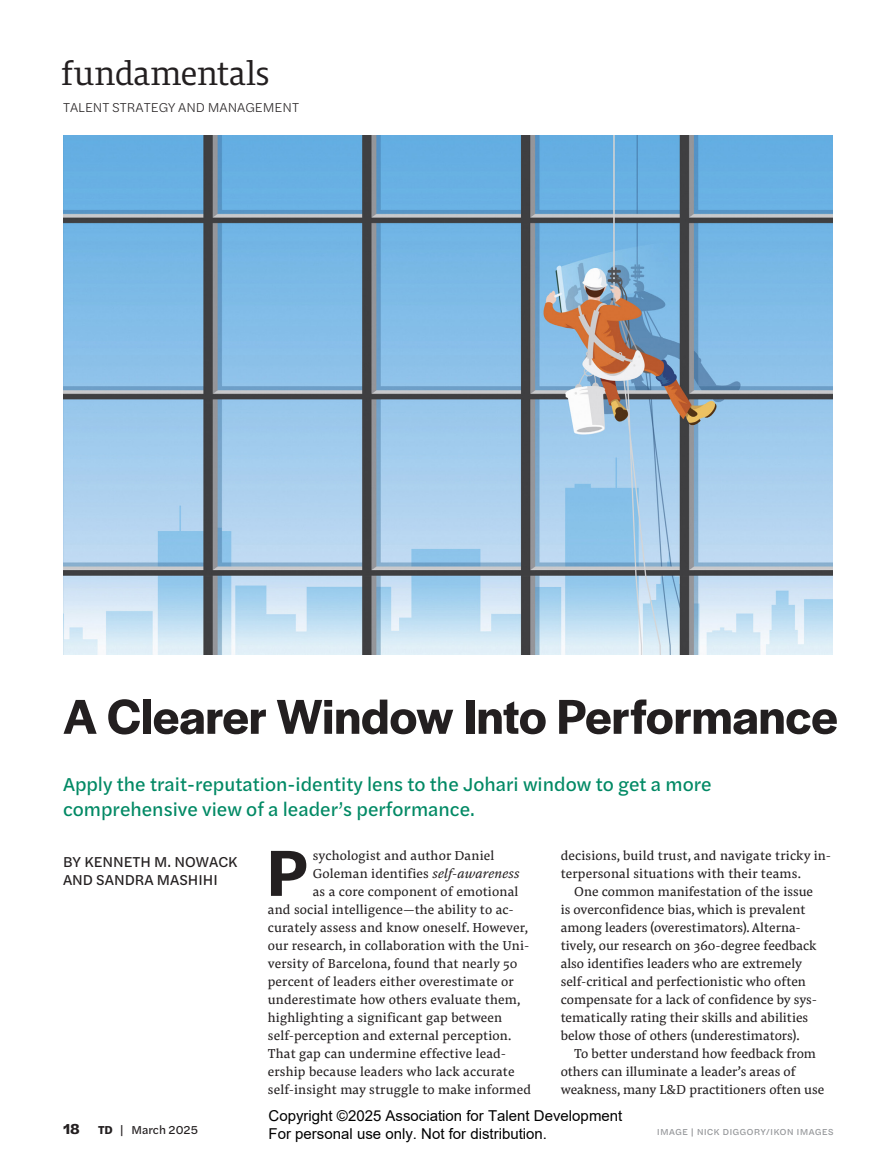
<style>
.page{position:relative;width:891px;height:1175px;background:#fff}
.page>*{position:absolute;margin:0;border:0;box-sizing:border-box;transform-origin:0 0}
.t1{font:600 67.65px "Halyard Display";color:#231f20}
.t2{font:600 51px "Halyard Display";color:#231f20}
.t3{font:34.35px "Harrison Serif Pro";color:#231f20}
.t4{font:19.5px/25.5px "Halyard Text";color:#008964}
.t5{font:15px/18px "Arial";color:#000}
.t6{font:15px/18px "Halyard Text";color:#231f20}
.t7{font:700 15px "Halyard Text";color:#231f20}
.t8{font:13.5px/18px "Pensum Pro";letter-spacing:.005em;color:#231f20}
.t9{font:300 13.5px "Halyard Text";color:#231f20}
.t10{font:12px "Halyard Text";color:#231f20}
.t11{font:9px "Halyard Micro";color:#939598}
.s1{font-style:italic}
.s2{font-weight:700}
</style>
<div class="page">
<img style="left:63px;top:135px;width:769px;height:519px">
<h3 class="t3" style="left:62px;top:48px;width:209px">fundamentals</h3>
<p class="t9" style="left:63px;top:98px;width:238px">TALENT STRATEGY AND MANAGEMENT</p>
<h2 class="t2" style="left:63px;top:680px;width:776px">A Clearer Window Into Performance</h2>
<h3 class="t4" style="left:63px;top:770px;width:650px">Apply the trait-reputation-identity lens to the Johari window to get a more comprehensive view of a leader’s performance.</h3>
<p class="t6" style="left:63px;top:852px;width:176px">BY KENNETH M. NOWACK<br>AND SANDRA MASHIHI</p>
<p class="t8" style="left:561px;top:846px;width:272px">decisions, build trust, and navigate tricky in&shy;terpersonal situations with their teams.</p>
<p class="t8" style="left:561px;top:882px;width:258px;text-indent:14px">One common manifestation of the issue is overconfidence bias, which is prevalent among leaders (overestimators). Alterna&shy;tively, our research on 360-degree feedback also identifies leaders who are extremely self-critical and perfectionistic who often compensate for a lack of confidence by sys&shy;tematically rating their skills and abilities below those of others (underestimators).</p>
<p class="t8" style="left:561px;top:1044px;width:265px;text-indent:14px">To better understand how feedback from others can illuminate a leader’s areas of weakness, many L&amp;D practitioners often use</p>
<h1 class="t1" style="left:268px;top:825px;width:42px">P</h1>
<p class="t8" style="left:313px;top:846px;width:183px">sychologist and author Daniel</p>
<p class="t8" style="left:313px;top:864px;width:208px">Goleman identifies <span class="s1">self-awareness</span></p>
<p class="t8" style="left:313px;top:882px;width:207px">as a core component of emotional</p>
<p class="t8" style="left:268px;top:900px;width:247px">and social intelligence—the ability to ac-</p>
<p class="t8" style="left:268px;top:918px;width:262px">curately assess and know oneself. However,</p>
<p class="t8" style="left:268px;top:936px;width:263px">our research, in collaboration with the Uni-</p>
<p class="t8" style="left:268px;top:954px;width:251px">versity of Barcelona, found that nearly 50</p>
<p class="t8" style="left:268px;top:972px;width:248px">percent of leaders either overestimate or</p>
<p class="t8" style="left:268px;top:990px;width:254px">underestimate how others evaluate them,</p>
<p class="t8" style="left:268px;top:1008px;width:236px">highlighting a significant gap between</p>
<p class="t8" style="left:268px;top:1026px;width:245px">self-perception and external perception.</p>
<p class="t8" style="left:268px;top:1044px;width:240px">That gap can undermine effective lead-</p>
<p class="t8" style="left:268px;top:1062px;width:248px">ership because leaders who lack accurate</p>
<p class="t8" style="left:268px;top:1080px;width:265px">self-insight may struggle to make informed</p>
<p class="t5" style="left:269px;top:1107px;width:355px">Copyright ©2025 Association for Talent Development<br>For personal use only. Not for distribution.</p>
<p class="t7" style="left:63px;top:1117px;width:18px">18</p>
<p class="t10" style="left:98px;top:1121px;width:101px"><span class="s2">TD</span> | March 2025</p>
<p class="t11" style="left:657px;top:1124px;width:179px">IMAGE | NICK DIGGORY/IKON IMAGES</p>
</div>
